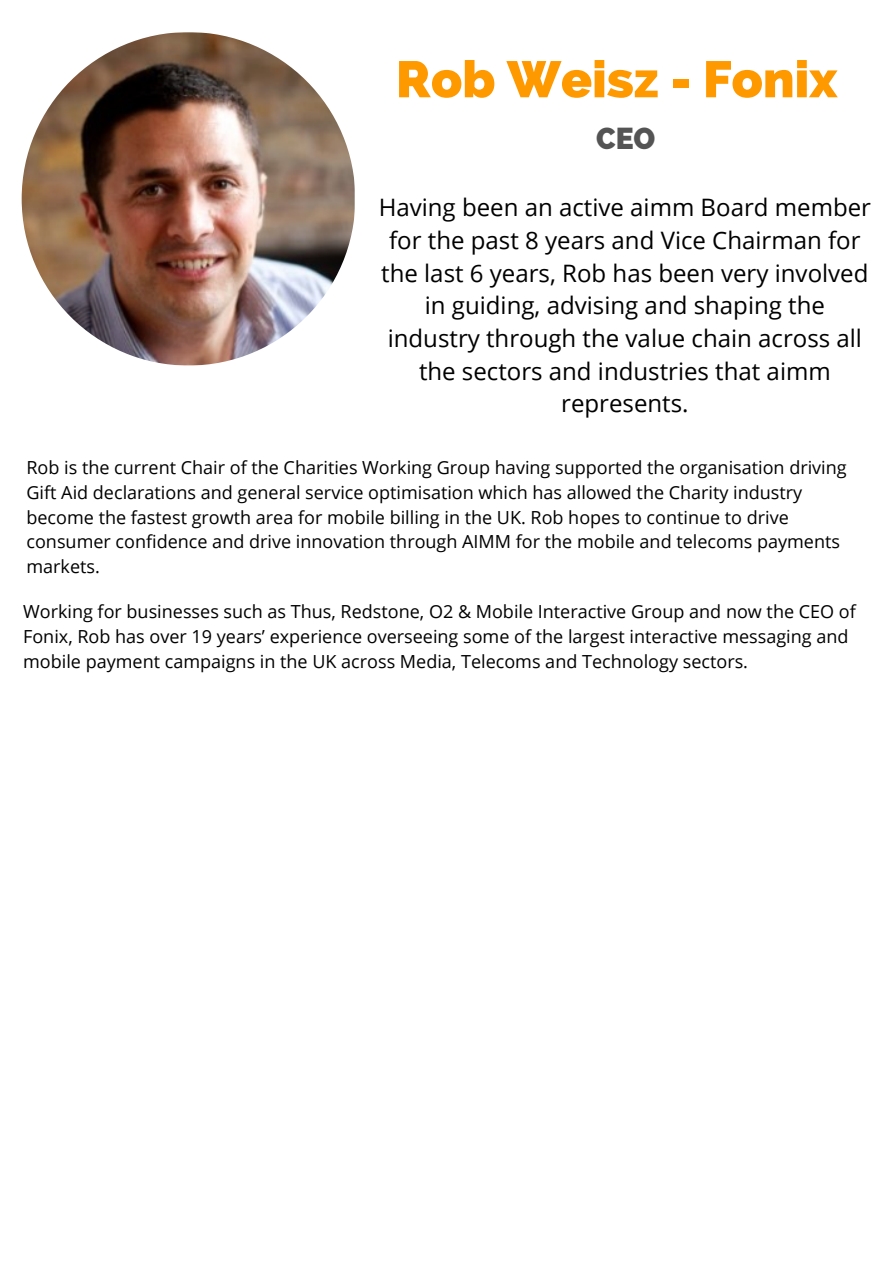
<style>
.page{position:relative;width:894px;height:1264px;background:#fff}
.page>*{position:absolute;margin:0;border:0;box-sizing:border-box;transform-origin:0 0}
.t1{font:800 51px "Raleway";color:#f90}
.t2{font:800 30px "Raleway";color:#545454}
.t3{font:24px/32.7px "Open Sans";color:#000;text-align:center}
.t4{font:18px/24.8px "Open Sans";color:#000}
</style>
<div class="page">
<img style="left:22px;top:32px;width:333px;height:333px;border-radius:50%">
<p class="t1" style="left:396px;top:49px;width:443px">Rob Weisz - Fonix</p>
<p class="t2" style="left:596px;top:121px;width:61px">CEO</p>
<p class="t3" style="left:378px;top:191px;width:494px">Having been an active aimm Board member for the past 8 years and Vice Chairman for the last 6 years, Rob has been very involved in guiding, advising and shaping the industry through the value chain across all the sectors and industries that aimm represents.</p>
<p class="t4" style="left:26px;top:454px;width:821px">Rob is the current Chair of the Charities Working Group having supported the organisation driving Gift Aid declarations and general service optimisation which has allowed the Charity industry become the fastest growth area for mobile billing in the UK. Rob hopes to continue to drive consumer confidence and drive innovation through AIMM for the mobile and telecoms payments markets.</p>
<p class="t4" style="left:23px;top:599px;width:834px">Working for businesses such as Thus, Redstone, O2 &amp; Mobile Interactive Group and now the CEO of<br>Fonix, Rob has over 19 years’ experience overseeing some of the largest interactive messaging and mobile payment campaigns in the UK across Media, Telecoms and Technology sectors.</p>
</div>
